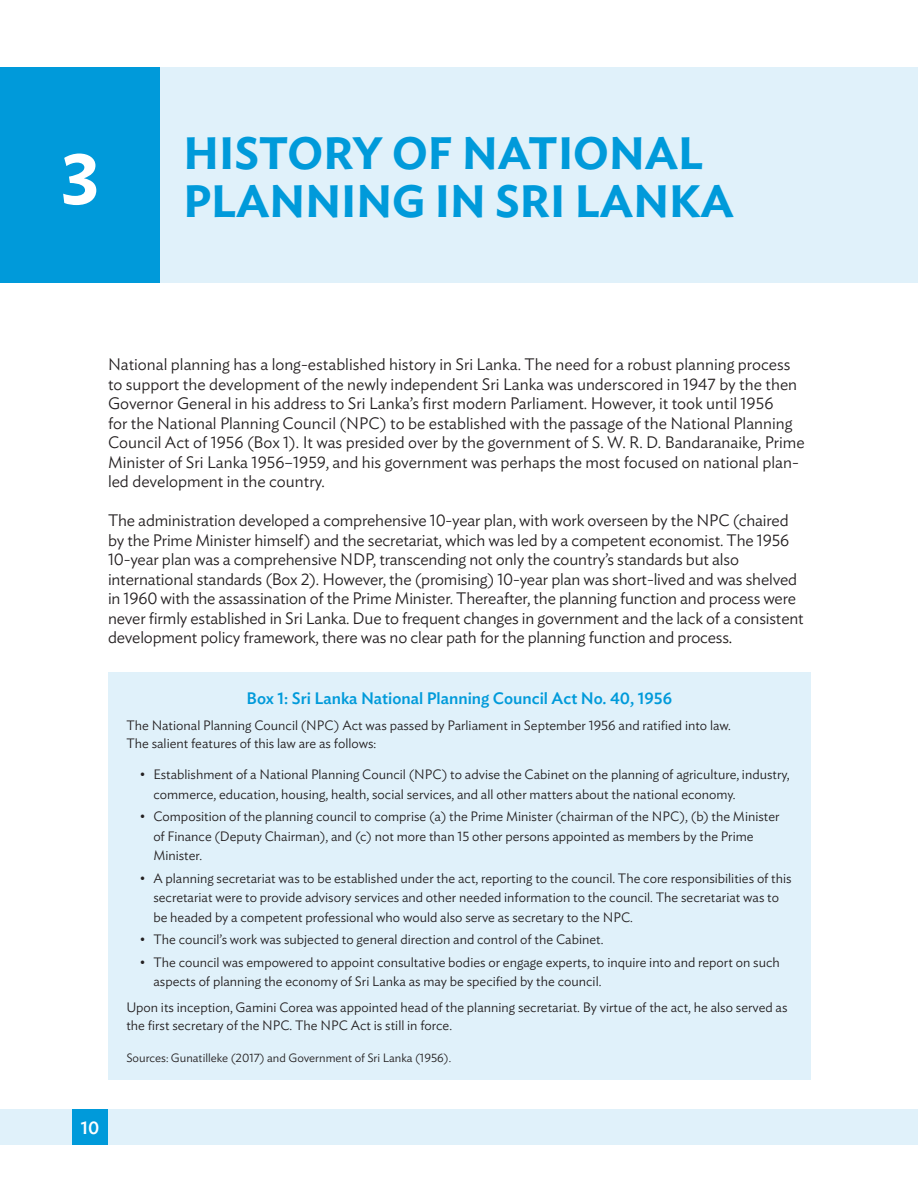
<style>
.page{position:relative;width:918px;height:1188px;background:#fff}
.page>*{position:absolute;margin:0;border:0;box-sizing:border-box;transform-origin:0 0}
.t1{font:600 72px "Ideal Sans";color:#fff}
.t2{font:600 45px/48px "Ideal Sans";color:#009ada}
.t3{font:500 18px "Ideal Sans";color:#fff}
.t4{font:300 16.5px/19.5px "Ideal Sans";letter-spacing:-.01em;color:#231f20}
.t5{font:500 16.5px "Ideal Sans";color:#009ada}
.t6{font:300 13.5px/19.5px "Ideal Sans";color:#231f20}
.t7{font:300 12px "Ideal Sans";color:#231f20}
.s1{color:#040503}
</style>
<div class="page">
<div style="left:160px;top:67px;width:758px;height:216px;background:#e0f1fa"></div>
<div style="left:0;top:67px;width:160px;height:216px;background:#009ada"></div>
<div style="left:0;top:1109px;width:918px;height:36px;background:#e0f1fa"></div>
<div style="left:72px;top:1109px;width:36px;height:36px;background:#009ada"></div>
<div style="left:108px;top:673px;width:702px;height:407px;background:#e0f1fa"></div>
<h1 class="t1" style="left:61px;top:122px;width:40px">3</h1>
<h2 class="t2" style="left:184px;top:126px;width:552px">HISTORY OF NATIONAL<br>PLANNING IN SRI LANKA</h2>
<p class="t4" style="left:108px;top:353px;width:698px">National planning has a long-established history in Sri Lanka. The need for a robust planning process to support the development of the newly independent Sri Lanka was underscored in 1947 by the then Governor General in his address to Sri Lanka’s first modern Parliament. However, it took until 1956<br>for the National Planning Council (NPC) to be established with the passage of the National Planning Council Act of 1956 (Box 1). It was presided over by the government of S. W. R. D. Bandaranaike, Prime Minister of Sri Lanka 1956–1959, and his government was perhaps the most focused on national plan&shy;led development in the country.</p>
<p class="t4" style="left:108px;top:509px;width:697px">The administration developed a comprehensive 10-year plan, with work overseen by the NPC (chaired by the Prime Minister himself) and the secretariat, which was led by a competent economist. The 1956<br>10-year plan was a comprehensive NDP, transcending not only the country’s standards but also international standards (Box 2). However, the (promising) 10-year plan was short-lived and was shelved in 1960 with the assassination of the Prime Minister. Thereafter, the planning function and process were never firmly established in Sri Lanka. Due to frequent changes in government and the lack of a consistent development policy framework, there was no clear path for the planning function and process<span class="s1">.</span></p>
<p class="t5" style="left:247px;top:686px;width:427px">Box 1: Sri Lanka National Planning Council Act No. 40, 1956</p>
<p class="t6" style="left:126px;top:715px;width:606px;line-height:18px">The National Planning Council (NPC) Act was passed by Parliament in September 1956 and ratified into law.<br>The salient features of this law are as follows:</p>
<p class="t6" style="left:153px;top:763px;width:638px;text-indent:-14px">• Establishment of a National Planning Council (NPC) to advise the Cabinet on the planning of agriculture, industry, commerce, education, housing, health, social services, and all other matters about the national economy.</p>
<p class="t6" style="left:153px;top:805px;width:628px;text-indent:-14px">• Composition of the planning council to comprise (a) the Prime Minister (chairman of the NPC), (b) the Minister of Finance (Deputy Chairman), and (c) not more than 15 other persons appointed as members by the Prime<br>Minister.</p>
<p class="t6" style="left:153px;top:867px;width:640px;text-indent:-14px">• A planning secretariat was to be established under the act, reporting to the council. The core responsibilities of this secretariat were to provide advisory services and other needed information to the council. The secretariat was to be headed by a competent professional who would also serve as secretary to the NPC.</p>
<p class="t6" style="left:140px;top:928px;width:465px">• The council’s work was subjected to general direction and control of the Cabinet.</p>
<p class="t6" style="left:153px;top:951px;width:628px;text-indent:-14px">• The council was empowered to appoint consultative bodies or engage experts, to inquire into and report on such aspects of planning the economy of Sri Lanka as may be specified by the council.</p>
<p class="t6" style="left:126px;top:997px;width:663px;line-height:18px">Upon its inception, Gamini Corea was appointed head of the planning secretariat. By virtue of the act, he also served as the first secretary of the NPC. The NPC Act is still in force.</p>
<p class="t7" style="left:126px;top:1049px;width:326px">Sources: Gunatilleke (2017) and Government of Sri Lanka (1956).</p>
<h3 class="t3" style="left:81px;top:1114px;width:20px">10</h3>
</div>
